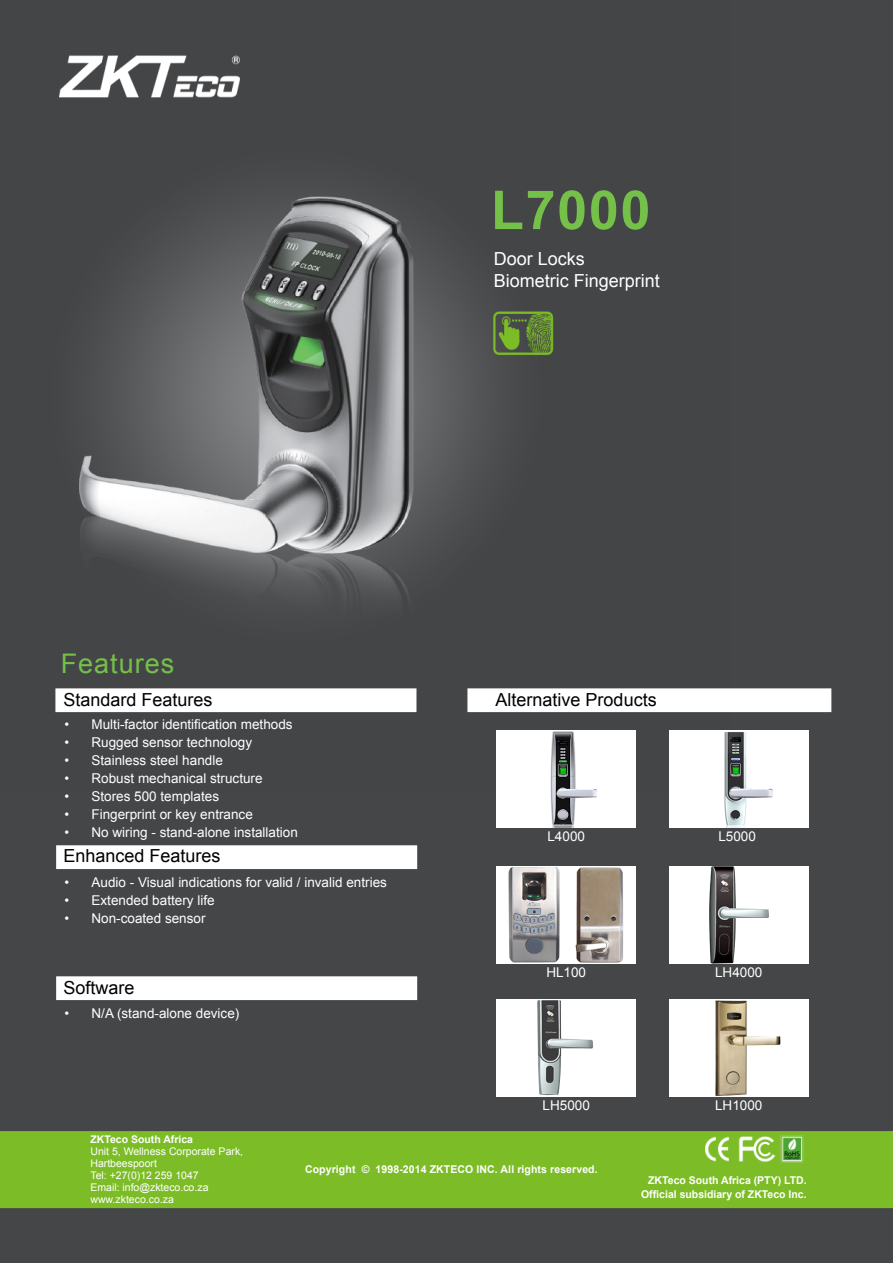
<style>
.page{position:relative;width:893px;height:1263px;background:#fff}
.page>*{position:absolute;margin:0;border:0;box-sizing:border-box;transform-origin:0 0}
.t1{font:700 54px "Arial";letter-spacing:.03em;color:#75c049}
.t2{font:27px "Arial";letter-spacing:.035em;color:#75c049}
.t3{font:18px "Arial";color:#000}
.t4{font:18px "Arial";color:#fff}
.t5{font:13.5px "Arial";color:#fff}
.t6{font:700 10.65px "Arial";color:#fff}
.t7{font:10.5px "Arial";color:#fff}
.t8{font:700 10.5px "Arial";color:#fff}
</style>
<div class="page">
<img style="left:0;top:0;width:893px;height:1263px">
<img style="left:497px;top:730px;width:139px;height:97px">
<img style="left:669px;top:730px;width:139px;height:97px">
<img style="left:497px;top:866px;width:139px;height:97px">
<img style="left:669px;top:866px;width:139px;height:97px">
<img style="left:497px;top:999px;width:139px;height:97px">
<img style="left:669px;top:999px;width:139px;height:97px">
<p class="t1" style="left:491px;top:174px;width:161px">L7000</p>
<p class="t4" style="left:494px;top:247px;width:93px">Door Locks</p>
<p class="t4" style="left:494px;top:269px;width:168px">Biometric Fingerprint</p>
<p class="t2" style="left:61px;top:645px;width:115px">Features</p>
<p class="t3" style="left:63px;top:688px;width:151px">Standard Features</p>
<p class="t5" style="left:65px;top:716px;width:230px">• Multi-factor identification methods</p>
<p class="t5" style="left:65px;top:734px;width:189px">• Rugged sensor technology</p>
<p class="t5" style="left:65px;top:752px;width:160px">• Stainless steel handle</p>
<p class="t5" style="left:65px;top:770px;width:200px">• Robust mechanical structure</p>
<p class="t5" style="left:65px;top:788px;width:156px">• Stores 500 templates</p>
<p class="t5" style="left:65px;top:806px;width:190px">• Fingerprint or key entrance</p>
<p class="t5" style="left:65px;top:824px;width:235px">• No wiring - stand-alone installation</p>
<p class="t5" style="left:65px;top:873px;width:324px">• Audio - Visual indications for valid / invalid entries</p>
<p class="t5" style="left:65px;top:891px;width:152px">• Extended battery life</p>
<p class="t5" style="left:65px;top:909px;width:143px">• Non-coated sensor</p>
<p class="t3" style="left:63px;top:844px;width:159px">Enhanced Features</p>
<p class="t3" style="left:63px;top:975px;width:73px">Software</p>
<p class="t5" style="left:65px;top:1004px;width:176px">• N/A (stand-alone device)</p>
<p class="t3" style="left:496px;top:688px;width:163px">Alternative Products</p>
<p class="t5" style="left:547px;top:828px;width:39px">L4000</p>
<p class="t5" style="left:718px;top:828px;width:39px">L5000</p>
<p class="t5" style="left:546px;top:963px;width:41px">HL100</p>
<p class="t5" style="left:715px;top:963px;width:49px">LH4000</p>
<p class="t5" style="left:543px;top:1096px;width:49px">LH5000</p>
<p class="t5" style="left:715px;top:1096px;width:49px">LH1000</p>
<p class="t8" style="left:90px;top:1132px;width:104px">ZKTeco South Africa</p>
<p class="t7" style="left:90px;top:1144px;width:154px">Unit 5, Wellness Corporate Park,</p>
<p class="t7" style="left:90px;top:1156px;width:68px">Hartbeespoort</p>
<p class="t7" style="left:90px;top:1168px;width:110px">Tel: +27(0)12 259 1047</p>
<p class="t7" style="left:90px;top:1180px;width:120px">Email: info@zkteco.co.za</p>
<p class="t7" style="left:90px;top:1192px;width:85px">www.zkteco.co.za</p>
<p class="t6" style="left:305px;top:1162px;width:294px">Copyright © 1998-2014 ZKTECO INC. All rights reserved.</p>
<p class="t6" style="left:648px;top:1173px;width:160px">ZKTeco South Africa (PTY) LTD.</p>
<p class="t6" style="left:641px;top:1187px;width:167px">Official subsidiary of ZKTeco Inc.</p>
</div>
